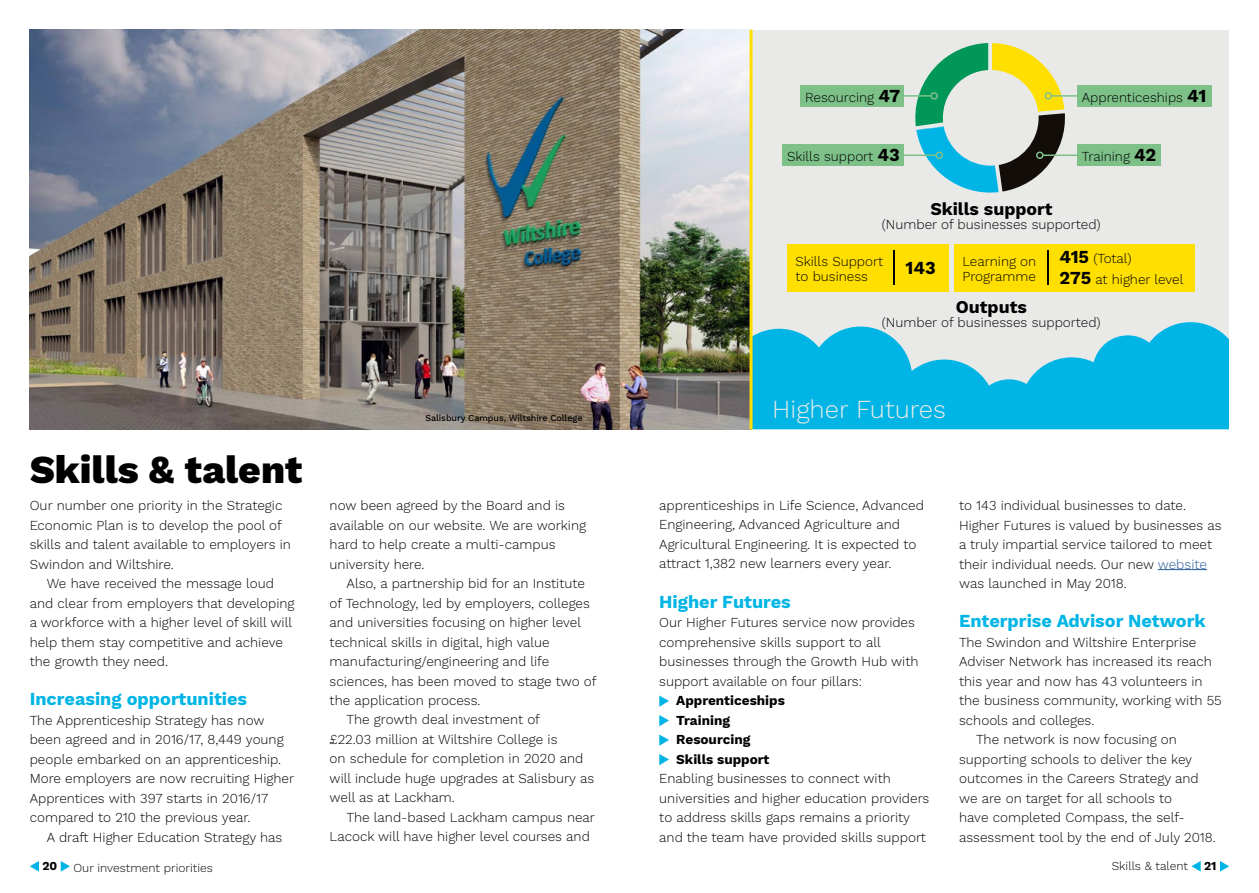
<style>
.page{position:relative;width:1259px;height:893px;background:#fff}
.page>*{position:absolute;margin:0;border:0;box-sizing:border-box;transform-origin:0 0}
.t1{font:800 39px "Work Sans";color:#000}
.t2{font:300 25.5px "Work Sans";color:#e9eae8}
.t3{font:700 18px "Work Sans";color:#00b5e5}
.t4{font:700 18px "Work Sans";color:#000}
.t5{font:700 17.7px "Work Sans";color:#000}
.t6{font:300 13.5px/19.5px "Work Sans";color:#000}
.t7{font:700 13.5px/19.5px "Work Sans";color:#000}
.t8{font:300 12px "Work Sans";color:#000}
.t9{font:700 12px "Work Sans";color:#000}
.t10{font:500 9px "Work Sans";letter-spacing:-.005em;color:#000}
.s1{font-weight:700;font-size:18px}
.s2{color:#275b9b}
</style>
<div class="page">
<svg style="left:659px;top:695px;width:10px;height:12px"></svg>
<svg style="left:659px;top:715px;width:10px;height:11px"></svg>
<svg style="left:659px;top:734px;width:10px;height:12px"></svg>
<svg style="left:659px;top:754px;width:10px;height:11px"></svg>
<hr style="left:1157px;top:569px;width:50px;height:1px;background:#275b9b">
<svg style="left:30px;top:861px;width:9px;height:11px"></svg>
<svg style="left:61px;top:861px;width:9px;height:11px"></svg>
<svg style="left:1191px;top:861px;width:9px;height:11px"></svg>
<svg style="left:1220px;top:861px;width:9px;height:11px"></svg>
<div style="left:751px;top:30px;width:508px;height:372px;background:#e9eae8"></div>
<img style="left:30px;top:30px;width:719px;height:399px">
<svg style="left:752px;top:322px;width:477px;height:107px;fill:#00b5e5"></svg>
<div style="left:1229px;top:0;width:30px;height:454px;background:#fff"></div>
<svg style="left:913px;top:43px;width:154px;height:150px"></svg>
<div style="left:1077px;top:85px;width:135px;height:22px;background:#7dc189"></div>
<div style="left:800px;top:85px;width:104px;height:22px;background:#7dc189"></div>
<div style="left:1077px;top:144px;width:84px;height:22px;background:#7dc189"></div>
<div style="left:783px;top:144px;width:121px;height:22px;background:#7dc189"></div>
<hr style="left:900px;top:95px;width:31px;height:2px;background:#7dc189">
<div style="left:930px;top:92px;width:8px;height:8px;border:2px solid #7dc189;border-radius:50%"></div>
<hr style="left:1051px;top:95px;width:29px;height:2px;background:#7dc189">
<div style="left:1044px;top:92px;width:8px;height:8px;border:2px solid #7dc189;border-radius:50%"></div>
<hr style="left:900px;top:155px;width:36px;height:1px;background:#7dc189">
<div style="left:935px;top:152px;width:8px;height:7px;border:2px solid #7dc189;border-radius:50%"></div>
<hr style="left:1042px;top:155px;width:38px;height:1px;background:#7dc189">
<div style="left:1036px;top:152px;width:7px;height:7px;border:2px solid #7dc189;border-radius:50%"></div>
<div style="left:787px;top:244px;width:161px;height:47px;background:#ffdf00"></div>
<div style="left:954px;top:244px;width:240px;height:47px;background:#ffdf00"></div>
<hr style="left:893px;top:251px;width:1px;height:34px;background:#000">
<hr style="left:1047px;top:251px;width:2px;height:34px;background:#000">
<hr style="left:749px;top:30px;width:3px;height:399px;background:#ffdf00">
<p class="t6" style="left:805px;top:88px;width:97px">Resourcing <span class="s1">47</span></p>
<p class="t6" style="left:1081px;top:88px;width:126px">Apprenticeships <span class="s1">41</span></p>
<p class="t6" style="left:787px;top:147px;width:114px">Skills support <span class="s1">43</span></p>
<p class="t6" style="left:1081px;top:147px;width:76px">Training <span class="s1">42</span></p>
<h3 class="t5" style="left:930px;top:199px;width:123px">Skills support</h3>
<p class="t6" style="left:882px;top:215px;width:220px">(Number of businesses supported)</p>
<h3 class="t4" style="left:905px;top:257px;width:32px">143</h3>
<p class="t6" style="left:1059px;top:249px;width:125px;line-height:21px"><span class="s1">415</span> (Total)<br><span class="s1">275</span> at higher level</p>
<p class="t6" style="left:795px;top:255px;width:89px;line-height:15px">Skills Support to business</p>
<p class="t6" style="left:962px;top:255px;width:75px;line-height:15px">Learning on<br>Programme</p>
<h1 class="t1" style="left:30px;top:447px;width:274px">Skills &amp; talent</h1>
<p class="t6" style="left:30px;top:496px;width:263px">Our number one priority in the Strategic Economic Plan is to develop the pool of skills and talent available to employers in Swindon and Wiltshire.</p>
<p class="t6" style="left:30px;top:574px;width:266px;text-indent:17px">We have received the message loud and clear from employers that developing a workforce with a higher level of skill will help them stay competitive and achieve the growth they need.</p>
<h3 class="t3" style="left:30px;top:688px;width:219px">Increasing opportunities</h3>
<p class="t6" style="left:30px;top:711px;width:266px">The Apprenticeship Strategy has now been agreed and in 2016/17, 8,449 young people embarked on an apprenticeship.<br>More employers are now recruiting Higher Apprentices with 397 starts in 2016/17 compared to 210 the previous year.</p>
<p class="t6" style="left:47px;top:828px;width:237px">A draft Higher Education Strategy has</p>
<p class="t10" style="left:425px;top:412px;width:159px">Salisbury Campus, Wiltshire College</p>
<p class="t6" style="left:330px;top:496px;width:258px">now been agreed by the Board and is available on our website. We are working hard to help create a multi-campus university here.</p>
<p class="t6" style="left:347px;top:574px;width:240px">Also, a partnership bid for an Institute</p>
<p class="t6" style="left:330px;top:594px;width:262px">of Technology, led by employers, colleges</p>
<p class="t6" style="left:330px;top:613px;width:253px">and universities focusing on higher level</p>
<p class="t6" style="left:330px;top:633px;width:222px">technical skills in digital, high value</p>
<p class="t6" style="left:330px;top:652px;width:221px">manufacturing/engineering and life</p>
<p class="t6" style="left:330px;top:672px;width:268px">sciences, has been moved to stage two of</p>
<p class="t6" style="left:330px;top:691px;width:152px">the application process.</p>
<p class="t6" style="left:347px;top:711px;width:195px">The growth deal investment of</p>
<p class="t6" style="left:330px;top:730px;width:229px">£22.03 million at Wiltshire College is</p>
<p class="t6" style="left:330px;top:750px;width:255px">on schedule for completion in 2020 and</p>
<p class="t6" style="left:330px;top:769px;width:266px">will include huge upgrades at Salisbury as</p>
<p class="t6" style="left:330px;top:789px;width:127px">well as at Lackham.</p>
<p class="t6" style="left:347px;top:808px;width:250px">The land-based Lackham campus near</p>
<p class="t6" style="left:330px;top:828px;width:262px">Lacock will have higher level courses and</p>
<h3 class="t5" style="left:956px;top:297px;width:72px">Outputs</h3>
<p class="t6" style="left:882px;top:313px;width:220px">(Number of businesses supported)</p>
<h2 class="t2" style="left:772px;top:395px;width:175px">Higher Futures</h2>
<p class="t6" style="left:659px;top:496px;width:266px">apprenticeships in Life Science, Advanced Engineering, Advanced Agriculture and Agricultural Engineering. It is expected to attract 1,382 new learners every year.</p>
<h3 class="t3" style="left:659px;top:591px;width:133px">Higher Futures</h3>
<p class="t6" style="left:659px;top:613px;width:261px">Our Higher Futures service now provides comprehensive skills support to all businesses through the Growth Hub with support available on four pillars:</p>
<p class="t7" style="left:676px;top:691px;width:110px">Apprenticeships<br>Training<br>Resourcing<br>Skills support</p>
<p class="t6" style="left:659px;top:769px;width:272px">Enabling businesses to connect with universities and higher education providers to address skills gaps remains a priority and the team have provided skills support</p>
<p class="t6" style="left:959px;top:496px;width:264px">to 143 individual businesses to date.<br>Higher Futures is valued by businesses as a truly impartial service tailored to meet their individual needs. Our new <span class="s2">website </span>was launched in May 2018.</p>
<h3 class="t3" style="left:959px;top:610px;width:248px">Enterprise Advisor Network</h3>
<p class="t6" style="left:959px;top:633px;width:239px">The Swindon and Wiltshire Enterprise</p>
<p class="t6" style="left:959px;top:652px;width:254px">Adviser Network has increased its reach</p>
<p class="t6" style="left:959px;top:672px;width:245px">this year and now has 43 volunteers in</p>
<p class="t6" style="left:959px;top:691px;width:264px">the business community, working with 55</p>
<p class="t6" style="left:959px;top:711px;width:137px">schools and colleges.</p>
<p class="t6" style="left:976px;top:730px;width:202px">The network is now focusing on</p>
<p class="t6" style="left:959px;top:750px;width:234px">supporting schools to deliver the key</p>
<p class="t6" style="left:959px;top:769px;width:241px">outcomes in the Careers Strategy and</p>
<p class="t6" style="left:959px;top:789px;width:214px">we are on target for all schools to</p>
<p class="t6" style="left:959px;top:808px;width:227px">have completed Compass, the self-</p>
<p class="t6" style="left:959px;top:828px;width:258px">assessment tool by the end of July 2018.</p>
<p class="t9" style="left:42px;top:859px;width:16px">20</p>
<p class="t8" style="left:73px;top:860px;width:141px">Our investment priorities</p>
<p class="t8" style="left:1112px;top:859px;width:78px">Skills &amp; talent</p>
<p class="t9" style="left:1204px;top:859px;width:14px">21</p>
</div>
